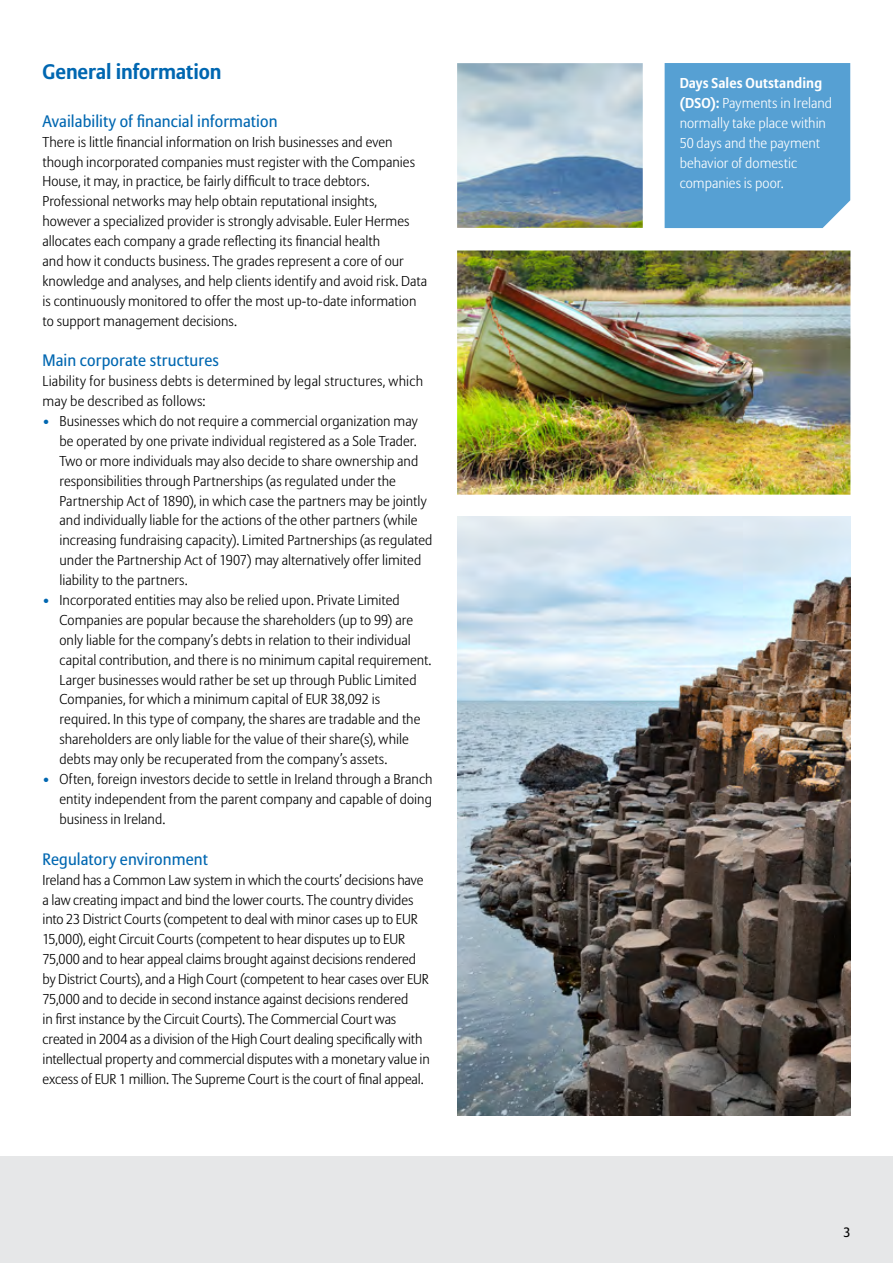
<style>
.page{position:relative;width:893px;height:1263px;background:#fff}
.page>*{position:absolute;margin:0;border:0;box-sizing:border-box;transform-origin:0 0}
.t1{font:700 21px "Allianz Sans";letter-spacing:-.005em;color:#0067b1}
.t2{font:16.5px "Allianz Sans";letter-spacing:.005em;color:#0067b1}
.t3{font:300 14.25px/20px "Allianz Sans";color:#000}
.t4{font:300 14.25px/20px "Allianz Sans";letter-spacing:.005em;color:#fff}
.t5{font:13.5px "Allianz Sans";color:#000}
.s1{font-weight:400;color:#0067b1}
.s2{font-weight:700}
</style>
<div class="page">
<div style="left:0;top:1156px;width:893px;height:107px;background:#e6e7e8"></div>
<img style="left:457px;top:63px;width:393px;height:432px">
<img style="left:457px;top:517px;width:393px;height:598px">
<div style="left:665px;top:63px;width:185px;height:165px;background:#56a0d3"></div>
<h1 class="t1" style="left:43px;top:58px;width:181px">General information</h1>
<p class="t2" style="left:43px;top:111px;width:237px">Availability of financial information</p>
<p class="t3" style="left:43px;top:132px;width:386px">There is little financial information on Irish businesses and even though incorporated companies must register with the Companies House, it may, in practice, be fairly difficult to trace debtors.<br>Professional networks may help obtain reputational insights, however a specialized provider is strongly advisable. Euler Hermes allocates each company a grade reflecting its financial health<br>and how it conducts business. The grades represent a core of our knowledge and analyses, and help clients identify and avoid risk. Data is continuously monitored to offer the most up-to-date information to support management decisions.</p>
<p class="t2" style="left:43px;top:351px;width:178px">Main corporate structures</p>
<p class="t3" style="left:43px;top:372px;width:382px">Liability for business debts is determined by legal structures, which may be described as follows:</p>
<p class="t3" style="left:60px;top:412px;width:374px;text-indent:-17px"><span class="s1">•</span> Businesses which do not require a commercial organization may be operated by one private individual registered as a Sole Trader.<br>Two or more individuals may also decide to share ownership and responsibilities through Partnerships (as regulated under the Partnership Act of 1890), in which case the partners may be jointly and individually liable for the actions of the other partners (while increasing fundraising capacity). Limited Partnerships (as regulated under the Partnership Act of 1907) may alternatively offer limited liability to the partners.</p>
<p class="t3" style="left:60px;top:591px;width:373px;text-indent:-17px"><span class="s1">•</span> Incorporated entities may also be relied upon. Private Limited Companies are popular because the shareholders (up to 99) are only liable for the company’s debts in relation to their individual capital contribution, and there is no minimum capital requirement.<br>Larger businesses would rather be set up through Public Limited Companies, for which a minimum capital of EUR 38,092 is required. In this type of company, the shares are tradable and the shareholders are only liable for the value of their share(s), while debts may only be recuperated from the company’s assets.</p>
<p class="t3" style="left:60px;top:770px;width:375px;text-align:justify;text-indent:-17px"><span class="s1">•</span> Often, foreign investors decide to settle in Ireland through a Branch entity independent from the parent company and capable of doing business in Ireland.</p>
<p class="t2" style="left:43px;top:849px;width:167px">Regulatory environment</p>
<p class="t3" style="left:43px;top:870px;width:389px">Ireland has a Common Law system in which the courts’ decisions have a law creating impact and bind the lower courts. The country divides into 23 District Courts (competent to deal with minor cases up to EUR 15,000), eight Circuit Courts (competent to hear disputes up to EUR 75,000 and to hear appeal claims brought against decisions rendered by District Courts), and a High Court (competent to hear cases over EUR 75,000 and to decide in second instance against decisions rendered<br>in first instance by the Circuit Courts). The Commercial Court was created in 2004 as a division of the High Court dealing specifically with intellectual property and commercial disputes with a monetary value in excess of EUR 1 million. The Supreme Court is the court of final appeal.</p>
<p class="t4" style="left:680px;top:74px;width:154px"><span class="s2">Days Sales Outstanding (DSO):</span> Payments in Ireland normally take place within<br>50 days and the payment behavior of domestic companies is poor.</p>
<p class="t5" style="left:843px;top:1224px;width:9px">3</p>
</div>
